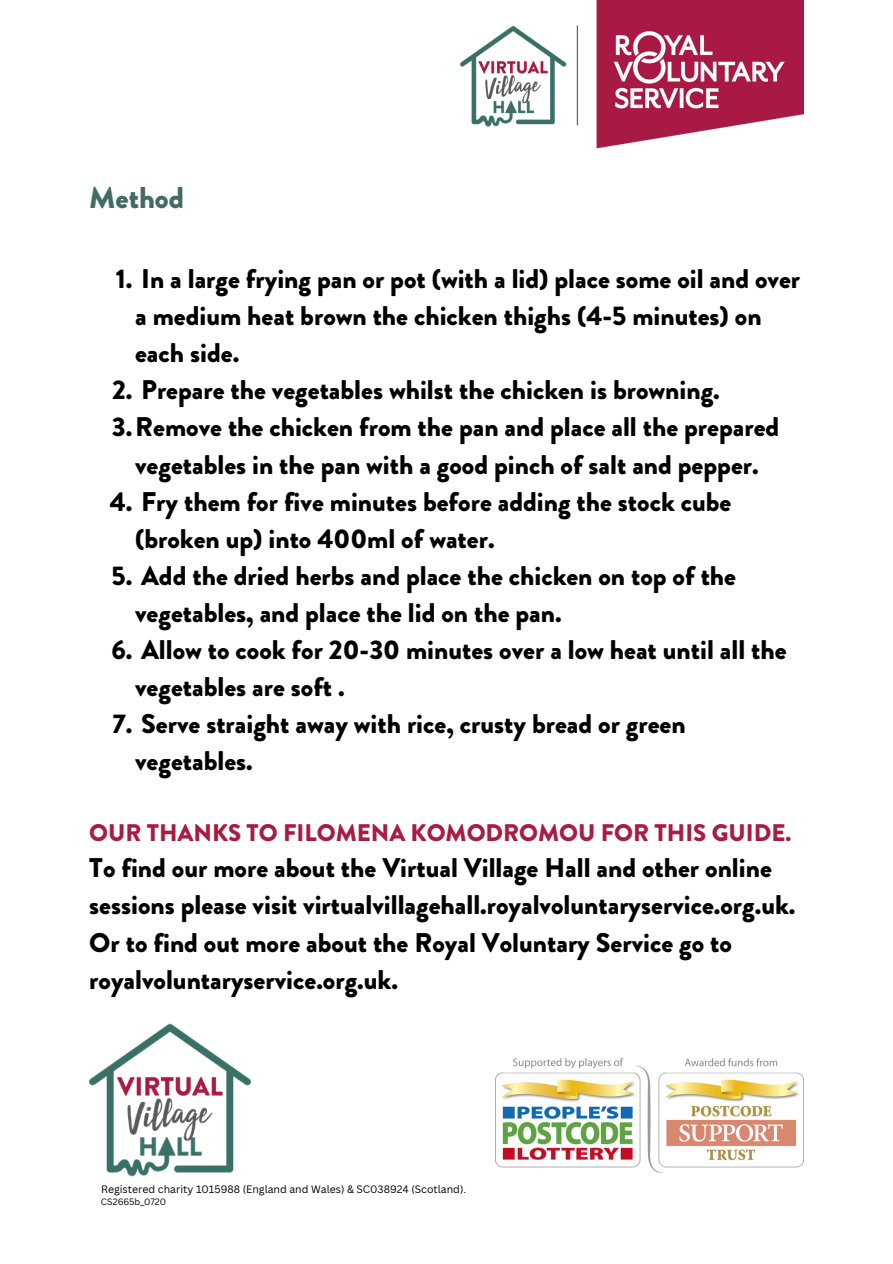
<style>
.page{position:relative;width:893px;height:1264px;background:#fff}
.page>*{position:absolute;margin:0;border:0;box-sizing:border-box;transform-origin:0 0}
.t1{font:900 30px "Brandon Grotesque";color:#426b63}
.t2{font:900 27px/37px "Brandon Grotesque";color:#000}
.t3{font:900 24px "Brandon Grotesque";color:#a81b43}
.t4{font:10.5px "Canva Sans";color:#000}
.t5{font:9px "Canva Sans";color:#000}
</style>
<div class="page">
<img style="left:460px;top:0;width:343px;height:148px">
<img style="left:89px;top:1023px;width:162px;height:154px">
<img style="left:495px;top:1058px;width:308px;height:114px">
<p class="t1" style="left:89px;top:177px;width:96px">Method</p>
<p class="t2" style="left:135px;top:260px;width:666px;text-indent:-19px">1. In a large frying pan or pot (with a lid) place some oil and over a medium heat brown the chicken thighs (4-5 minutes) on each side.</p>
<p class="t2" style="left:112px;top:372px;width:609px">2. Prepare the vegetables whilst the chicken is browning.</p>
<p class="t2" style="left:112px;top:409px;width:669px;text-align:center">3.Remove the chicken from the pan and place all the prepared vegetables in the pan with a good pinch of salt and pepper.</p>
<p class="t2" style="left:135px;top:483px;width:597px;text-indent:-25px">4. Fry them for five minutes before adding the stock cube (broken up) into 400ml of water.</p>
<p class="t2" style="left:135px;top:557px;width:602px;text-indent:-23px">5. Add the dried herbs and place the chicken on top of the vegetables, and place the lid on the pan.</p>
<p class="t2" style="left:135px;top:631px;width:653px;text-indent:-24px">6. Allow to cook for 20-30 minutes over a low heat until all the vegetables are soft .</p>
<p class="t2" style="left:135px;top:705px;width:552px;text-indent:-23px">7. Serve straight away with rice, crusty bread or green vegetables.</p>
<p class="t3" style="left:89px;top:816px;width:703px">OUR THANKS TO FILOMENA KOMODROMOU FOR THIS GUIDE.</p>
<p class="t2" style="left:89px;top:849px;width:707px">To find our more about the Virtual Village Hall and other online sessions please visit virtualvillagehall.royalvoluntaryservice.org.uk.<br>Or to find out more about the Royal Voluntary Service go to royalvoluntaryservice.org.uk.</p>
<p class="t4" style="left:101px;top:1181px;width:366px">Registered charity 1015988 (England and Wales) &amp; SC038924 (Scotland).</p>
<p class="t5" style="left:101px;top:1195px;width:67px">CS2665b_0720</p>
</div>
